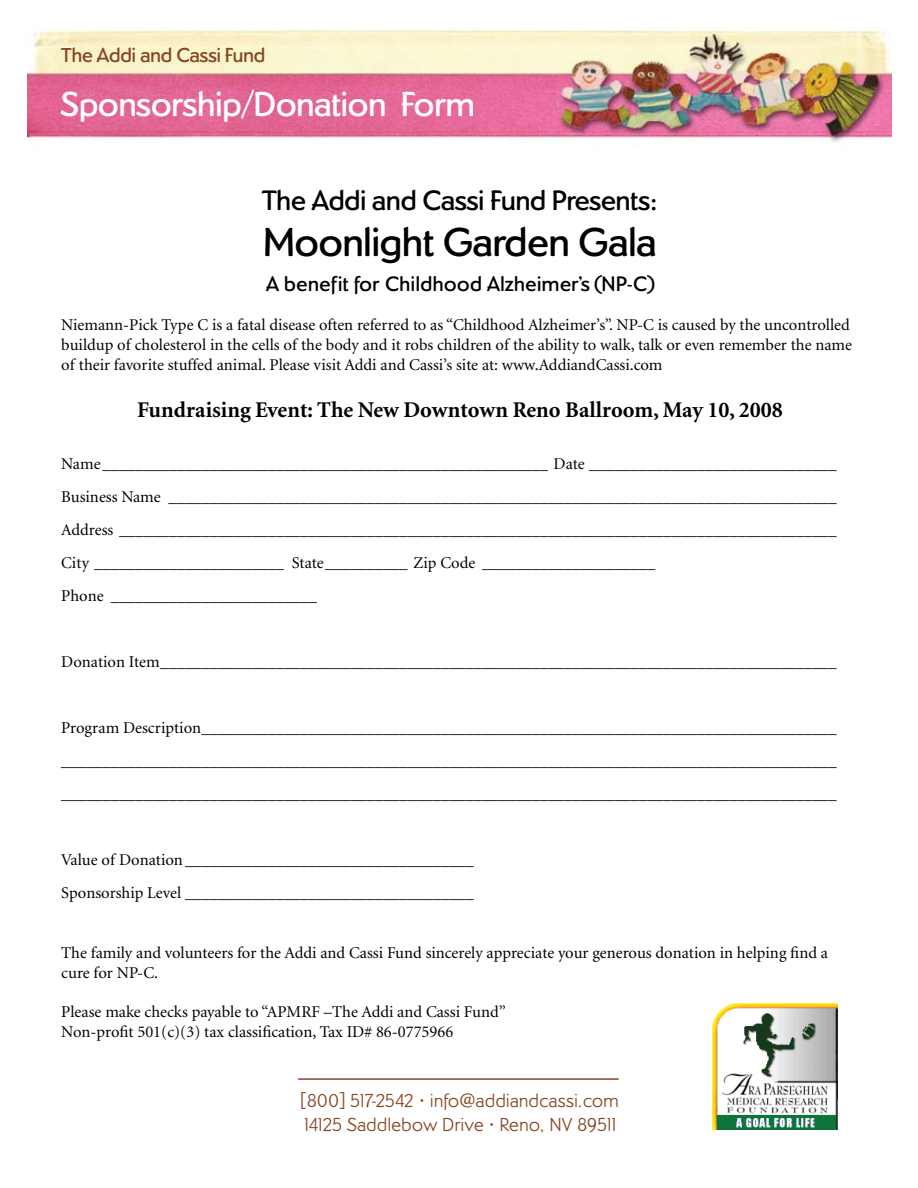
<style>
.page{position:relative;width:918px;height:1188px;background:#fff}
.page>*{position:absolute;margin:0;border:0;box-sizing:border-box;transform-origin:0 0}
.t1{font:500 42px "Dundee";color:#000}
.t2{font:500 36px "Dundee";color:#fff}
.t3{font:500 29.25px "Dundee";color:#000}
.t4{font:700 22.5px "Minion";color:#000}
.t5{font:500 21.75px "Dundee";letter-spacing:.025em;color:#000}
.t6{font:500 21px "Dundee";color:#894623}
.t7{font:300 19.5px/23.4px "Dundee";letter-spacing:.025em;color:#894623}
.t8{font:16.5px/33px "Minion";color:#000}
</style>
<div class="page">
<img style="left:27px;top:29px;width:864px;height:113px">
<img style="left:712px;top:1004px;width:126px;height:126px">
<hr style="left:298px;top:1078px;width:321px;height:2px;background:#894623">
<p class="t6" style="left:61px;top:40px;width:205px">The Addi and Cassi Fund</p>
<h2 class="t2" style="left:61px;top:79px;width:415px">Sponsorship/Donation Form</h2>
<h3 class="t3" style="left:262px;top:180px;width:397px">The Addi and Cassi Fund Presents:</h3>
<h1 class="t1" style="left:264px;top:213px;width:394px">Moonlight Garden Gala</h1>
<h3 class="t5" style="left:266px;top:269px;width:389px">A benefit for Childhood Alzheimer’s (NP-C)</h3>
<p class="t8" style="left:61px;top:316px;width:792px;line-height:19.8px">Niemann-Pick Type C is a fatal disease often referred to as “Childhood Alzheimer’s”. NP-C is caused by the uncontrolled buildup of cholesterol in the cells of the body and it robs children of the ability to walk, talk or even remember the name of their favorite stuffed animal. Please visit Addi and Cassi’s site at: www.AddiandCassi.com</p>
<h3 class="t4" style="left:137px;top:398px;width:647px">Fundraising Event: The New Downtown Reno Ballroom, May 10, 2008</h3>
<p class="t8" style="left:61px;top:448px;width:777px">Name______________________________________________________ Date ______________________________ Business Name _________________________________________________________________________________ Address _______________________________________________________________________________________ City _______________________ State__________ Zip Code _____________________<br>Phone _________________________</p>
<p class="t8" style="left:61px;top:646px;width:777px">Donation Item__________________________________________________________________________________</p>
<p class="t8" style="left:61px;top:712px;width:777px;text-align:justify">Program Description_____________________________________________________________________________ ______________________________________________________________________________________________ ______________________________________________________________________________________________</p>
<p class="t8" style="left:61px;top:844px;width:414px">Value of Donation___________________________________<br>Sponsorship Level ___________________________________</p>
<p class="t8" style="left:61px;top:943px;width:768px;line-height:19.8px">The family and volunteers for the Addi and Cassi Fund sincerely appreciate your generous donation in helping find a cure for NP-C.</p>
<p class="t8" style="left:61px;top:1003px;width:446px;line-height:19.8px">Please make checks payable to “APMRF –The Addi and Cassi Fund”<br>Non-profit 501(c)(3) tax classification, Tax ID# 86-0775966</p>
<p class="t7" style="left:301px;top:1088px;width:319px">[800] 517-2542 • info@addiandcassi.com<br>14125 Saddlebow Drive • Reno, NV 89511</p>
</div>
